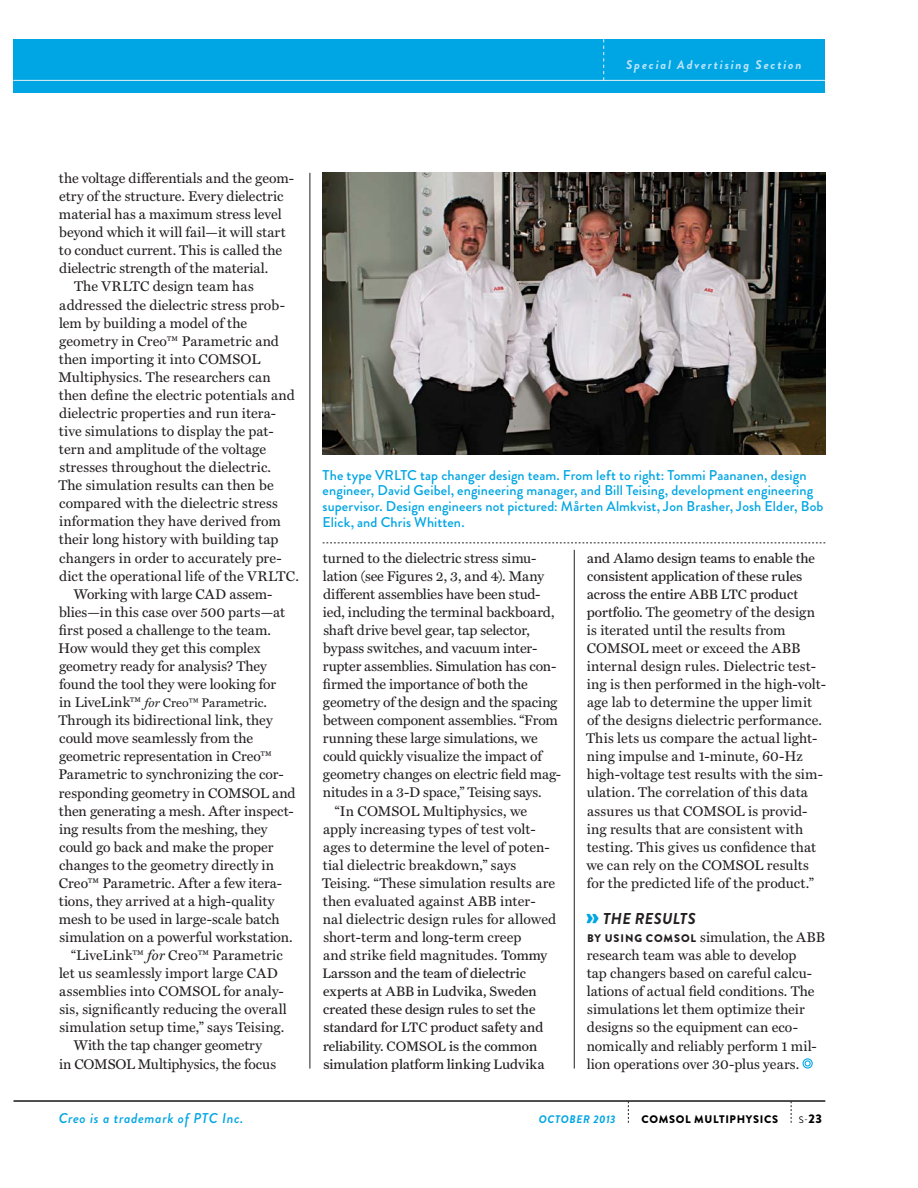
<style>
.page{position:relative;width:918px;height:1188px;background:#fff}
.page>*{position:absolute;margin:0;border:0;box-sizing:border-box;transform-origin:0 0}
.t1{font:italic 700 15.75px "Brandon Grotesque";letter-spacing:.02em;color:#231f20}
.t2{font:14.1px/18px "Miller Text";color:#231f20}
.t3{font:500 14.1px/15.8px "Brandon Grotesque";letter-spacing:.01em;color:#00a5e3}
.t4{font:italic 500 14.1px "Brandon Grotesque";letter-spacing:.04em;color:#00a5e3}
.t5{font:13.8px/18px "Farnham Text";color:#231f20}
.t6{font:12.6px "Miller Text";letter-spacing:.005em;color:#231f20}
.t7{font:italic 700 12.6px "Brandon Grotesque";letter-spacing:.145em;color:#b9e5fb}
.t8{font:900 10.95px "Brandon Grotesque";letter-spacing:.06em;color:#000}
.t9{font:italic 700 10.95px "Brandon Grotesque";letter-spacing:.06em;color:#00a5e3}
.t10{font:9.45px "Brandon Grotesque";color:#000}
.s1{font-size:14.1px}
.s2{font-style:italic}
.s3{font-family:"Farnham Text";font-size:13.8px}
.s4{font-weight:900;font-style:normal;font-size:26.7px;color:#00a5e3}
.s5{font-family:"Brandon Grotesque";font-weight:900;font-size:10.95px}
.s6{font-weight:900;font-size:12.6px}
</style>
<div class="page">
<div style="left:14px;top:39px;width:811px;height:54px;background:#00a5e3"></div>
<hr style="left:14px;top:80px;width:811px;height:1px;background:#e8f1f5">
<svg style="left:603px;top:39px;width:1px;height:42px"></svg>
<hr style="left:14px;top:1100px;width:811px;height:2px;background:#231f20">
<svg style="left:791px;top:1101px;width:1px;height:22px"></svg>
<svg style="left:628px;top:1101px;width:1px;height:22px"></svg>
<hr style="left:310px;top:173px;width:1px;height:896px;background:#231f20">
<hr style="left:574px;top:550px;width:1px;height:519px;background:#231f20">
<div style="left:803px;top:1058px;width:10px;height:11px;border:1px solid #00a5e3;border-radius:50%"></div>
<div style="left:805px;top:1060px;width:6px;height:7px;border:1px solid #00a5e3;border-radius:50%"></div>
<svg style="left:323px;top:543px;width:502px;height:1px"></svg>
<img style="left:323px;top:173px;width:502px;height:282px">
<p class="t7" style="left:626px;top:60px;width:177px">Special Advertising Section</p>
<p class="t2" style="left:59px;top:170px;width:237px">the voltage differentials and the geom-</p>
<p class="t2" style="left:59px;top:188px;width:226px">etry of the structure. Every dielectric</p>
<p class="t2" style="left:59px;top:206px;width:224px">material has a maximum stress level</p>
<p class="t2" style="left:59px;top:224px;width:228px">beyond which it will fail—it will start</p>
<p class="t2" style="left:59px;top:243px;width:225px">to conduct current. This is called the</p>
<p class="t2" style="left:59px;top:261px;width:211px">dielectric strength of the material.</p>
<p class="t2" style="left:74px;top:279px;width:181px">The VRLTC design team has</p>
<p class="t2" style="left:59px;top:297px;width:227px">addressed the dielectric stress prob-</p>
<p class="t2" style="left:59px;top:315px;width:190px">lem by building a model of the</p>
<p class="t2" style="left:59px;top:333px;width:221px">geometry in Creo™ Parametric and</p>
<p class="t2" style="left:59px;top:351px;width:203px">then importing it into COMSOL</p>
<p class="t2" style="left:59px;top:369px;width:214px">Multiphysics. The researchers can</p>
<p class="t2" style="left:59px;top:387px;width:237px">then define the electric potentials and</p>
<p class="t2" style="left:59px;top:405px;width:219px">dielectric properties and run itera-</p>
<p class="t2" style="left:59px;top:423px;width:216px">tive simulations to display the pat-</p>
<p class="t2" style="left:59px;top:441px;width:209px">tern and amplitude of the voltage</p>
<p class="t2" style="left:60px;top:459px;width:213px">stresses throughout the dielectric.</p>
<p class="t2" style="left:58px;top:477px;width:217px">The simulation results can then be</p>
<p class="t2" style="left:59px;top:496px;width:220px">compared with the dielectric stress</p>
<p class="t2" style="left:59px;top:514px;width:223px">information they have derived from</p>
<p class="t2" style="left:59px;top:532px;width:221px">their long history with building tap</p>
<p class="t2" style="left:59px;top:550px;width:224px">changers in order to accurately pre-</p>
<p class="t2" style="left:59px;top:568px;width:241px">dict the operational life of the VRLTC.</p>
<p class="t2" style="left:74px;top:586px;width:200px">Working with large CAD assem-</p>
<p class="t2" style="left:59px;top:604px;width:227px">blies—in this case over 500 parts—at</p>
<p class="t2" style="left:59px;top:622px;width:214px">first posed a challenge to the team.</p>
<p class="t2" style="left:58px;top:640px;width:204px">How would they get this complex</p>
<p class="t2" style="left:59px;top:658px;width:209px">geometry ready for analysis? They</p>
<p class="t2" style="left:59px;top:676px;width:219px">found the tool they were looking for</p>
<p class="t6" style="left:59px;top:697px;width:209px"><span class="s1">in LiveLink™</span> <span class="s2">for</span> Creo™ Parametric<span class="s1">.</span></p>
<p class="t2" style="left:58px;top:712px;width:216px">Through its bidirectional link, they</p>
<p class="t2" style="left:59px;top:730px;width:195px">could move seamlessly from the</p>
<p class="t2" style="left:59px;top:749px;width:214px">geometric representation in Creo™</p>
<p class="t2" style="left:58px;top:767px;width:227px">Parametric to synchronizing the cor-</p>
<p class="t2" style="left:59px;top:785px;width:238px">responding geometry in COMSOL and</p>
<p class="t2" style="left:59px;top:803px;width:236px">then generating a mesh. After inspect-</p>
<p class="t2" style="left:59px;top:821px;width:210px">ing results from the meshing, they</p>
<p class="t2" style="left:59px;top:839px;width:216px">could go back and make the proper</p>
<p class="t2" style="left:59px;top:857px;width:216px">changes to the geometry directly in</p>
<p class="t2" style="left:59px;top:875px;width:225px">Creo™ Parametric. After a few itera-</p>
<p class="t2" style="left:59px;top:893px;width:217px">tions, they arrived at a high-quality</p>
<p class="t2" style="left:59px;top:911px;width:222px">mesh to be used in large-scale batch</p>
<p class="t2" style="left:60px;top:929px;width:235px">simulation on a powerful workstation.</p>
<p class="t2" style="left:71px;top:947px;width:213px">“LiveLink™ <span class="s2">for</span> Creo™ Parametric</p>
<p class="t2" style="left:59px;top:965px;width:220px">let us seamlessly import large CAD</p>
<p class="t2" style="left:59px;top:983px;width:226px">assemblies into COMSOL for analy-</p>
<p class="t2" style="left:60px;top:1002px;width:229px">sis, significantly reducing the overall</p>
<p class="t2" style="left:60px;top:1020px;width:226px">simulation setup time,” says Teising.</p>
<p class="t2" style="left:74px;top:1038px;width:190px">With the tap changer geometry</p>
<p class="t2" style="left:59px;top:1056px;width:219px">in COMSOL Multiphysics, the focus</p>
<p class="t4" style="left:59px;top:1110px;width:186px">Creo is a trademark of PTC Inc.</p>
<p class="t3" style="left:323px;top:469px;width:502px">The type VRLTC tap changer design team. From left to right: Tommi Paananen, design engineer, David Geibel, engineering manager, and Bill Teising, development engineering supervisor. Design engineers not pictured: Mårten Almkvist, Jon Brasher, Josh Elder, Bob Elick, and Chris Whitten.</p>
<p class="t2" style="left:323px;top:550px;width:215px">turned to the dielectric stress simu-</p>
<p class="t2" style="left:323px;top:568px;width:223px">lation (see Figures 2, 3, and 4). Many</p>
<p class="t2" style="left:323px;top:586px;width:219px">different assemblies have been stud-</p>
<p class="t2" style="left:323px;top:604px;width:233px">ied, including the terminal backboard,</p>
<p class="t2" style="left:323px;top:622px;width:208px">shaft drive bevel gear, tap selector,</p>
<p class="t2" style="left:323px;top:640px;width:216px">bypass switches, and vacuum inter-</p>
<p class="t2" style="left:323px;top:658px;width:235px">rupter assemblies. Simulation has con-</p>
<p class="t2" style="left:323px;top:676px;width:206px">firmed the importance of both the</p>
<p class="t2" style="left:323px;top:694px;width:236px">geometry of the design and the spacing</p>
<p class="t2" style="left:323px;top:712px;width:236px">between component assemblies. “From</p>
<p class="t2" style="left:323px;top:730px;width:216px">running these large simulations, we</p>
<p class="t2" style="left:323px;top:749px;width:220px">could quickly visualize the impact of</p>
<p class="t2" style="left:323px;top:767px;width:240px">geometry changes on electric field mag-</p>
<p class="t2" style="left:323px;top:785px;width:220px">nitudes in a 3-D space,” Teising says.</p>
<p class="t2" style="left:335px;top:803px;width:194px">“In COMSOL Multiphysics, we</p>
<p class="t2" style="left:323px;top:821px;width:214px">apply increasing types of test volt-</p>
<p class="t2" style="left:323px;top:839px;width:228px">ages to determine the level of poten-</p>
<p class="t2" style="left:323px;top:857px;width:195px">tial dielectric breakdown,” says</p>
<p class="t2" style="left:322px;top:875px;width:235px">Teising. “These simulation results are</p>
<p class="t2" style="left:323px;top:893px;width:214px">then evaluated against ABB inter-</p>
<p class="t2" style="left:323px;top:911px;width:235px">nal dielectric design rules for allowed</p>
<p class="t2" style="left:323px;top:929px;width:200px">short-term and long-term creep</p>
<p class="t2" style="left:323px;top:947px;width:226px">and strike field magnitudes. <span class="s3">Tommy</span></p>
<p class="t5" style="left:323px;top:966px;width:223px">Larsson and the team of dielectric experts at ABB in Ludvika, Sweden created these design rules to set the standard for LTC product safety and reliability. COMSOL is the common simulation platform linking Ludvika</p>
<p class="t5" style="left:587px;top:550px;width:229px">and Alamo design teams to enable the consistent application of these rules across the entire ABB LTC product</p>
<p class="t2" style="left:586px;top:604px;width:241px"><span class="s3">portfolio.</span> The geometry of the design is iterated until the results from COMSOL meet or exceed the ABB internal design rules. Dielectric test&shy;ing is then performed in the high-volt&shy;age lab to determine the upper limit of the designs dielectric performance.<br>This lets us compare the actual light&shy;ning impulse and 1-minute, 60-Hz high-voltage test results with the sim&shy;ulation. The correlation of this data assures us that COMSOL is provid&shy;ing results that are consistent with testing. This gives us confidence that we can rely on the COMSOL results for the predicted life of the product.”</p>
<p class="t1" style="left:586px;top:913px;width:111px"><span class="s4">»</span> THE RESULTS</p>
<p class="t2" style="left:587px;top:929px;width:240px"><span class="s5">BY USING COMSOL</span> simulation, the ABB research team was able to develop<br>tap changers based on careful calcu&shy;lations of actual field conditions. The simulations let them optimize their designs so the equipment can eco&shy;nomically and reliably perform 1 mil&shy;lion operations over 30-plus years.</p>
<p class="t9" style="left:539px;top:1115px;width:78px">OCTOBER 2013</p>
<p class="t8" style="left:641px;top:1113px;width:138px">COMSOL MULTIPHYSICS</p>
<p class="t10" style="left:799px;top:1114px;width:25px">S-<span class="s6">23</span></p>
</div>
